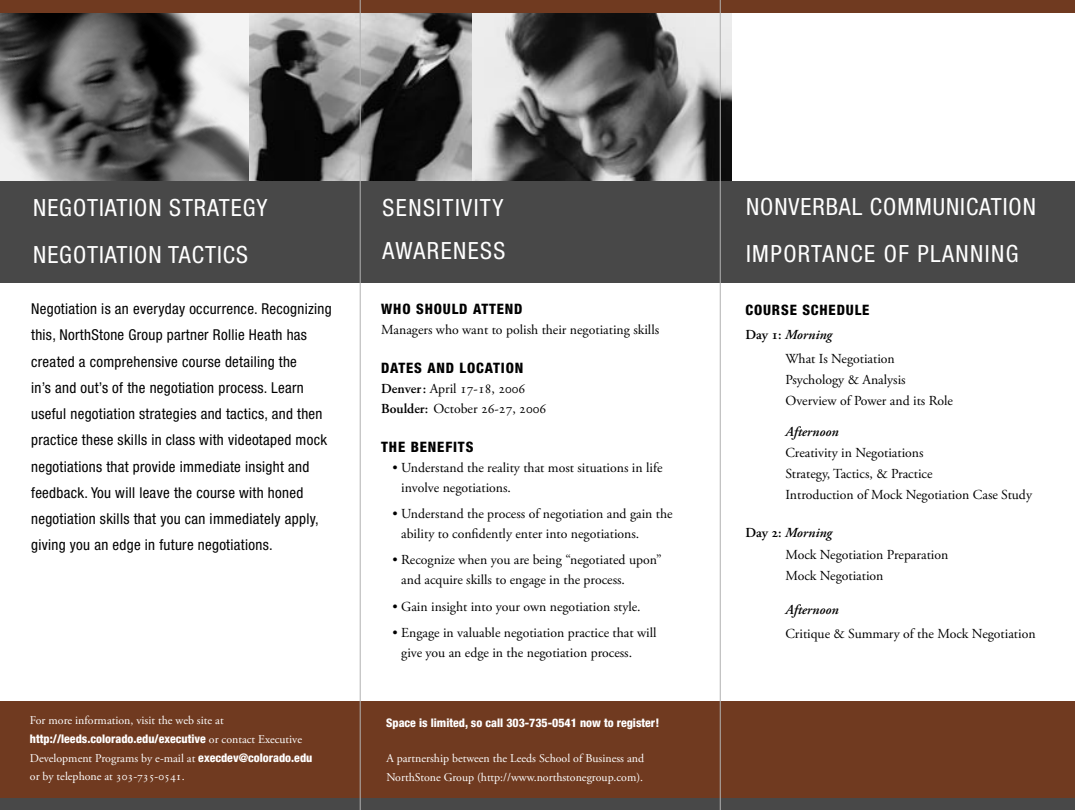
<style>
.page{position:relative;width:1075px;height:810px;background:#fff}
.page>*{position:absolute;margin:0;border:0;box-sizing:border-box;transform-origin:0 0}
.text{font:condensed 23.75px "Helvetica Neue";letter-spacing:.04em;color:#fff}
.text-2{font:condensed 23.75px/43.8px "Helvetica Neue";letter-spacing:.06em;color:#fff}
.t1{font:condensed 15px/26.2px "Helvetica Neue";letter-spacing:.02em;color:#000}
.text-3{font:800 condensed 14.38px "Helvetica Neue";letter-spacing:.06em;color:#000}
.head{font:800 condensed 14.38px "Helvetica Neue";letter-spacing:.06em;color:#000}
.text-4{font:13.75px/20px "Adobe Garamond Pro";color:#000}
.t2{font:italic 600 13.75px "Adobe Garamond Pro";color:#000}
.text-5{font:11.88px/18.8px "Adobe Garamond Pro";color:#fff}
.text-6{font:800 condensed 11.88px "Helvetica Neue";color:#fff}
.s1{font-family:"Helvetica Neue";font-weight:800;font-stretch:condensed}
.s2{font-weight:600}
.s3{font-style:normal}
</style>
<div class="page">
<img style="left:0;top:13px;width:249px;height:168px">
<img style="left:471px;top:13px;width:260px;height:168px">
<img style="left:249px;top:13px;width:222px;height:168px">
<div style="left:0;top:701px;width:1074px;height:97px;background:#703a20"></div>
<div style="left:0;top:181px;width:1074px;height:102px;background:#484848"></div>
<div style="left:0;top:798px;width:1074px;height:12px;background:#484848"></div>
<div style="left:0;top:0;width:1074px;height:13px;background:#703a20"></div>
<hr style="left:360px;top:0;width:1px;height:810px;background:#b1b1b1">
<hr style="left:720px;top:0;width:1px;height:810px;background:#b1b1b1">
<p class="text" style="left:33px;top:194px;width:236px">NEGOTIATION STRATEGY</p>
<p class="text" style="left:33px;top:240px;width:216px">NEGOTIATION TACTICS</p>
<p class="t1" style="left:31px;top:296px;width:302px">Negotiation is an everyday occurrence. Recognizing this, NorthStone Group partner Rollie Heath has created a comprehensive course detailing the<br>in’s and out’s of the negotiation process. Learn useful negotiation strategies and tactics, and then practice these skills in class with videotaped mock negotiations that provide immediate insight and feedback. You will leave the course with honed negotiation skills that you can immediately apply, giving you an edge in future negotiations.</p>
<p class="text-5" style="left:30px;top:711px;width:284px">For more information, visit the web site at <span class="s1">http://leeds.colorado.edu/executive</span> or contact Executive Development Programs by e-mail at <span class="s1">execdev@colorado.edu </span>or by telephone at 303-735-0541.</p>
<p class="text-2" style="left:382px;top:185px;width:124px">SENSITIVITY<br>AWARENESS</p>
<p class="head" style="left:381px;top:300px;width:143px">WHO SHOULD ATTEND</p>
<p class="text-4" style="left:381px;top:320px;width:279px">Managers who want to polish their negotiating skills</p>
<p class="text-3" style="left:381px;top:359px;width:144px">DATES AND LOCATION</p>
<p class="text-4" style="left:381px;top:379px;width:146px"><span class="s2">Denver :</span> April 17-18, 2006</p>
<p class="text-4" style="left:381px;top:399px;width:166px"><span class="s2">Boulder:</span> October 26-27, 2006</p>
<p class="text-3" style="left:381px;top:438px;width:94px">THE BENEFITS</p>
<p class="text-4" style="left:401px;top:458px;width:263px;text-indent:-9px">• Understand the reality that most situations in life involve negotiations.</p>
<p class="text-4" style="left:401px;top:504px;width:273px;text-indent:-9px">• Understand the process of negotiation and gain the ability to confidently enter into negotiations.</p>
<p class="text-4" style="left:401px;top:551px;width:262px;text-indent:-9px">• Recognize when you are being “negotiated upon” and acquire skills to engage in the process.</p>
<p class="text-4" style="left:392px;top:597px;width:250px">• Gain insight into your own negotiation style.</p>
<p class="text-4" style="left:401px;top:623px;width:257px;text-indent:-9px">• Engage in valuable negotiation practice that will give you an edge in the negotiation process.</p>
<p class="text-6" style="left:386px;top:716px;width:275px">Space is limited, so call 303-735-0541 now to register!</p>
<p class="text-5" style="left:386px;top:749px;width:259px">A partnership between the Leeds School of Business and<br>NorthStone Group (http://www.northstonegroup.com).</p>
<p class="text" style="left:746px;top:193px;width:291px">NONVERBAL COMMUNICATION</p>
<p class="text-2" style="left:746px;top:232px;width:274px">IMPORTANCE OF PLANNING</p>
<p class="text-3" style="left:745px;top:301px;width:125px">COURSE SCHEDULE</p>
<p class="t2" style="left:745px;top:326px;width:88px"><span class="s3">Day 1:</span> Morning</p>
<p class="text-4" style="left:785px;top:349px;width:111px">What Is Negotiation</p>
<p class="text-4" style="left:785px;top:370px;width:122px">Psychology &amp; Analysis</p>
<p class="text-4" style="left:785px;top:391px;width:169px">Overview of Power and its Role</p>
<p class="t2" style="left:785px;top:424px;width:55px">Afternoon</p>
<p class="text-4" style="left:785px;top:443px;width:140px">Creativity in Negotiations</p>
<p class="text-4" style="left:785px;top:464px;width:148px">Strategy, Tactics, &amp; Practice</p>
<p class="text-4" style="left:785px;top:485px;width:248px">Introduction of Mock Negotiation Case Study</p>
<p class="t2" style="left:745px;top:524px;width:88px"><span class="s3">Day 2:</span> Morning</p>
<p class="text-4" style="left:785px;top:545px;width:164px">Mock Negotiation Preparation</p>
<p class="text-4" style="left:785px;top:566px;width:100px">Mock Negotiation</p>
<p class="t2" style="left:785px;top:602px;width:55px">Afternoon</p>
<p class="text-4" style="left:785px;top:624px;width:252px">Critique &amp; Summary of the Mock Negotiation</p>
</div>
